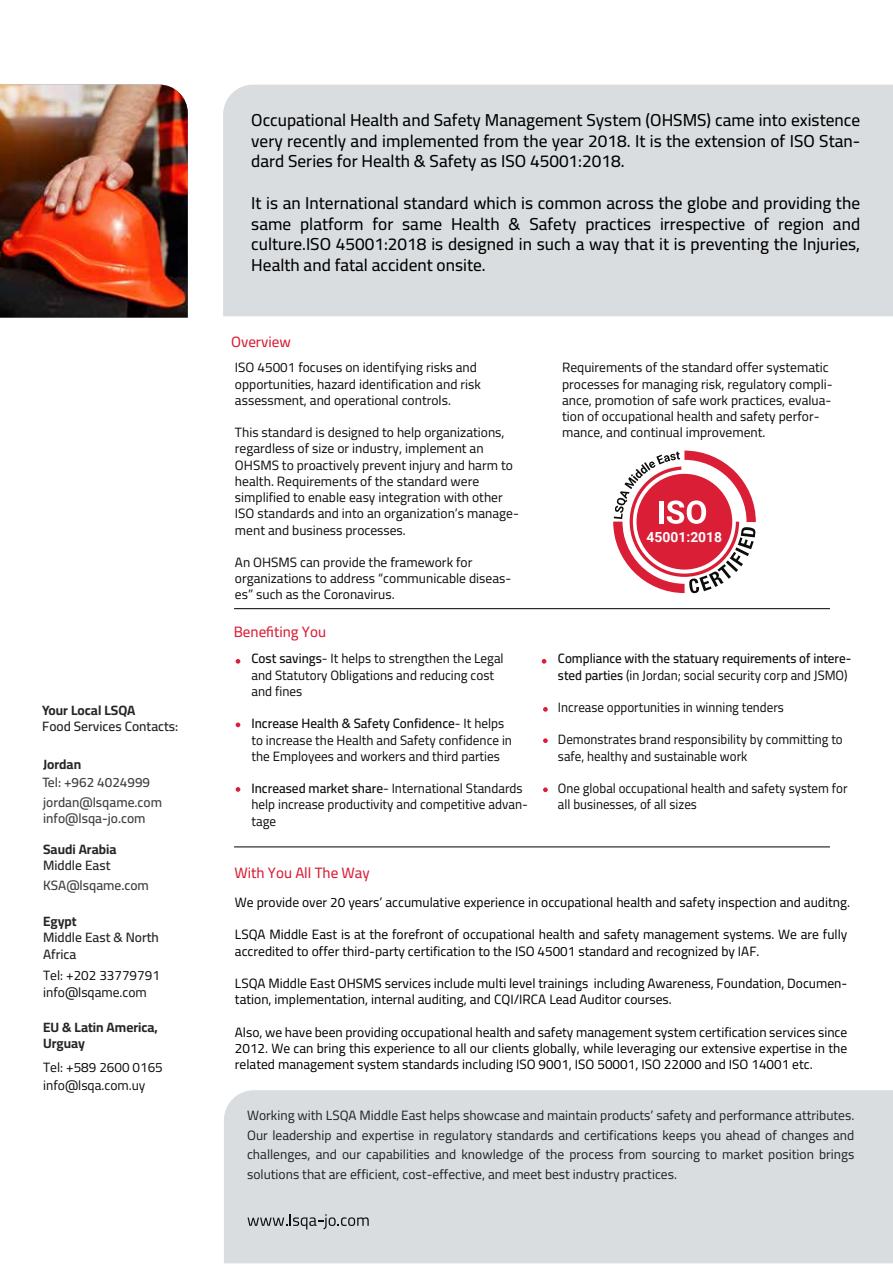
<style>
.page{position:relative;width:893px;height:1265px;background:#fff}
.page>*{position:absolute;margin:0;border:0;box-sizing:border-box;transform-origin:0 0}
.t1{font:500 17.25px/20.7px "Cairo";color:#000;text-align:justify}
.t2{font:500 15px "Cairo";color:#da1e36}
.t3{font:700 13.8px "Roboto";color:#fff}
.t4{font:13.5px/16.2px "Cairo";color:#0e0f0f}
.t5{font:13.5px/16.2px "Cairo";color:#000}
.t6{font:13.5px/19.5px "Cairo";color:#222426;text-align:justify}
.t7{font:13.5px/16.2px "Cairo";color:#0e0f0f;scale:.96 1}
.t8{font:600 13.5px/16.2px "Cairo";color:#0e0f0f;scale:.96 1}
.t9{font:600 13.5px/19.5px "Cairo";color:#404143}
.t10{font:700 13.5px/16.2px "Cairo";color:#262626}
.t11{font:600 13.5px/16.2px "Cairo";color:#262626}
.s1{font-family:"Myriad Pro";font-weight:400}
.s2{font-weight:600}
.s3{font-weight:400}
</style>
<div class="page">
<div style="left:224px;top:1090px;width:668px;height:173px;background:#dadde0"></div>
<div style="left:223px;top:85px;width:669px;height:231px;background:#dadde0"></div>
<svg style="left:235px;top:659px;width:5px;height:4px"></svg>
<svg style="left:235px;top:722px;width:5px;height:5px"></svg>
<svg style="left:235px;top:787px;width:5px;height:4px"></svg>
<hr style="left:234px;top:846px;width:595px;height:1px;background:#000">
<hr style="left:234px;top:608px;width:595px;height:1px;background:#000">
<svg style="left:247px;top:1213px;width:121px;height:16px;background:#b2b5b7"></svg>
<svg style="left:541px;top:659px;width:5px;height:4px"></svg>
<svg style="left:543px;top:738px;width:4px;height:5px"></svg>
<svg style="left:543px;top:787px;width:4px;height:5px"></svg>
<svg style="left:543px;top:707px;width:4px;height:4px"></svg>
<svg style="left:613px;top:450px;width:142px;height:143px"></svg>
<img style="left:0;top:85px;width:188px;height:232px">
<p class="t10" style="left:42px;top:702px;width:95px">Your Local LSQA</p>
<p class="t11" style="left:42px;top:719px;width:137px">Food Services Contacts:</p>
<p class="t10" style="left:43px;top:756px;width:40px">Jordan</p>
<p class="t9" style="left:42px;top:773px;width:121px">Tel: +962 4024999 jordan@lsqame.com</p>
<p class="t9" style="left:43px;top:809px;width:104px">info@lsqa-jo.com</p>
<p class="t10" style="left:43px;top:841px;width:75px">Saudi Arabia</p>
<p class="t11" style="left:43px;top:858px;width:69px">Middle East</p>
<p class="t9" style="left:43px;top:876px;width:107px">KSA@lsqame.com</p>
<p class="t10" style="left:43px;top:913px;width:35px">Egypt</p>
<p class="t11" style="left:43px;top:930px;width:117px">Middle East &amp; North<br>Africa</p>
<p class="t4" style="left:43px;top:967px;width:118px">Tel: +202 33779791 info@lsqame.com</p>
<p class="t10" style="left:43px;top:1019px;width:116px">EU &amp; Latin America,<br>Urguay</p>
<p class="t4" style="left:43px;top:1059px;width:121px">Tel: +589 2600 0165</p>
<p class="t4" style="left:43px;top:1077px;width:104px">info@lsqa.com.uy</p>
<p class="t1" style="left:251px;top:110px;width:610px">Occupational Health and Safety Management System (OHSMS) came into existence very recently and implemented from the year 2018. It is the extension of ISO Stan&shy;dard Series for Health &amp; Safety as ISO 45001:2018.</p>
<p class="t1" style="left:251px;top:193px;width:610px">It is an International standard which is common across the globe and providing the same platform for same Health &amp; Safety practices irrespective of region and culture.ISO 45001:2018 is designed in such a way that it is preventing the Injuries, Health and fatal accident onsite.</p>
<p class="t2" style="left:231px;top:331px;width:61px">Overview</p>
<p class="t4" style="left:235px;top:360px;width:247px">ISO 45001 focuses on identifying risks and opportunities, hazard identification and risk assessment, and operational controls.</p>
<p class="t4" style="left:235px;top:425px;width:285px">This standard is designed to help organizations, regardless of size or industry, implement an OHSMS to proactively prevent injury and harm to health. Requirements of the standard were simplified to enable easy integration with other ISO standards and into an organization’s manage&shy;ment and business processes.</p>
<p class="t4" style="left:235px;top:554px;width:278px">An OHSMS can provide the framework for organizations to address “communicable diseas&shy;es” such as the Coronavirus.</p>
<p class="t2" style="left:233px;top:620px;width:94px">Bene<span class="s1">fi</span>ting You</p>
<p class="t4" style="left:251px;top:651px;width:254px"><span class="s2">Cost savings</span>- It helps to strengthen the Legal and Statutory Obligations and reducing cost and fines</p>
<p class="t4" style="left:251px;top:715px;width:262px"><span class="s2">Increase Health &amp; Safety Confidence</span>- It helps to increase the Health and Safety confidence in the Employees and workers and third parties</p>
<p class="t4" style="left:251px;top:780px;width:278px"><span class="s2">Increased market share</span>- International Standards help increase productivity and competitive advan&shy;tage</p>
<p class="t2" style="left:234px;top:861px;width:137px">With You All The Way</p>
<p class="t4" style="left:562px;top:360px;width:272px">Requirements of the standard offer systematic processes for managing risk, regulatory compli&shy;ance, promotion of safe work practices, evalua&shy;tion of occupational health and safety perfor&shy;mance, and continual improvement.</p>
<p class="t3" style="left:646px;top:527px;width:77px">45001:2018</p>
<p class="t8" style="left:557px;top:651px;width:307px">Compliance with the statuary requirements of intere&shy;sted parties <span class="s3">(in Jordan; social security corp and JSMO)</span></p>
<p class="t7" style="left:557px;top:699px;width:237px">Increase opportunities in winning tenders</p>
<p class="t7" style="left:557px;top:732px;width:298px">Demonstrates brand responsibility by committing to safe, healthy and sustainable work</p>
<p class="t7" style="left:557px;top:780px;width:303px">One global occupational health and safety system for all businesses, of all sizes</p>
<p class="t5" style="left:235px;top:894px;width:616px">We provide over 20 years’ accumulative experience in occupational health and safety inspection and auditng.</p>
<p class="t5" style="left:235px;top:926px;width:613px">LSQA Middle East is at the forefront of occupational health and safety management systems. We are fully accredited to offer third-party certification to the ISO 45001 standard and recognized by IAF.</p>
<p class="t5" style="left:235px;top:975px;width:613px">LSQA Middle East OHSMS services include multi level trainings including Awareness, Foundation, Documen&shy;tation, implementation, internal auditing, and CQI/IRCA Lead Auditor courses.</p>
<p class="t5" style="left:235px;top:1024px;width:613px;text-align:justify">Also, we have been providing occupational health and safety management system certification services since 2012. We can bring this experience to all our clients globally, while leveraging our extensive expertise in the related management system standards including ISO 9001, ISO 50001, ISO 22000 and ISO 14001 etc.</p>
<p class="t6" style="left:247px;top:1106px;width:608px">Working with LSQA Middle East helps showcase and maintain products’ safety and performance attributes.<br>Our leadership and expertise in regulatory standards and certifications keeps you ahead of changes and challenges, and our capabilities and knowledge of the process from sourcing to market position brings solutions that are efficient, cost-effective, and meet best industry practices.</p>
</div>
